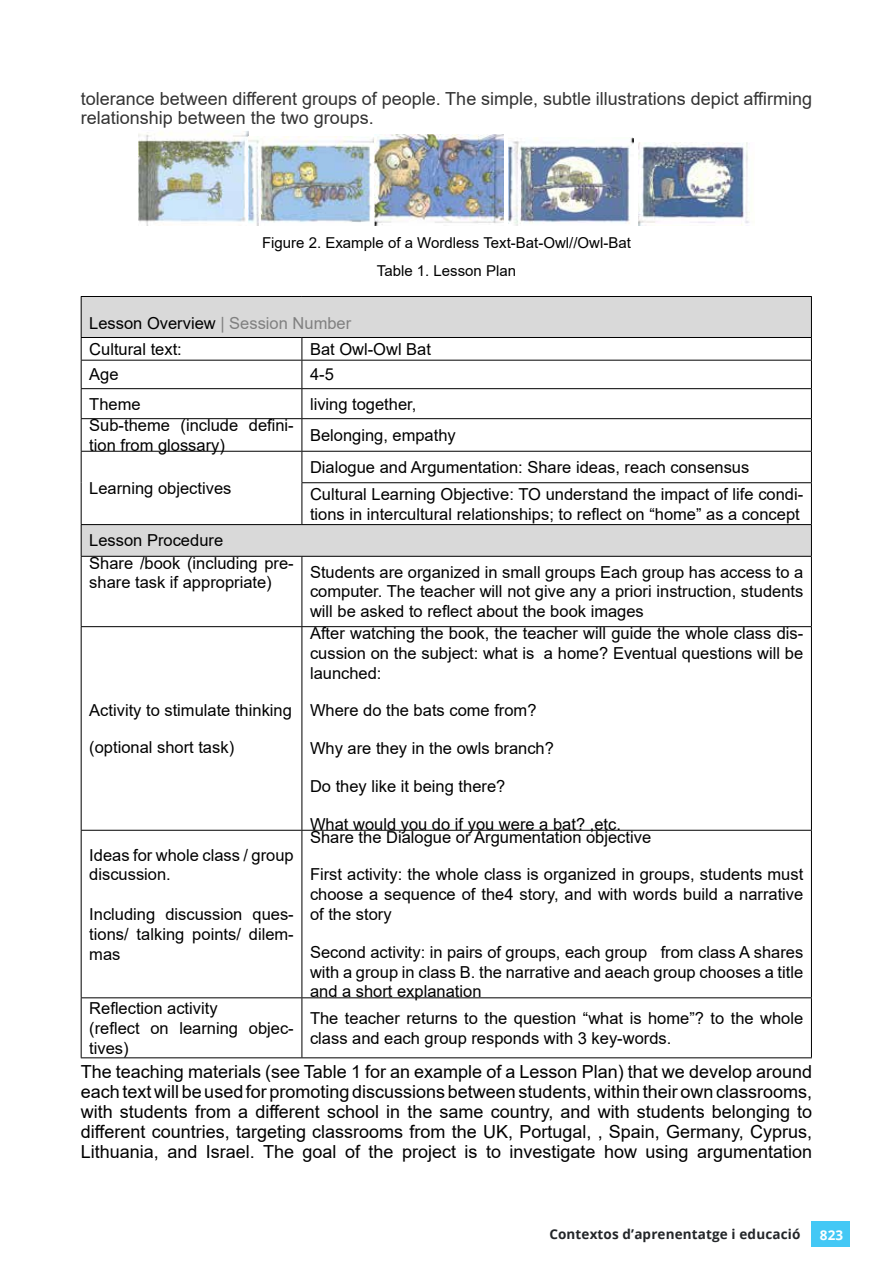
<style>
.page{position:relative;width:893px;height:1263px;background:#fff}
.page>*{position:absolute;margin:0;border:0;box-sizing:border-box;transform-origin:0 0}
.t1{font:18px/19.8px "Arial";color:#000;text-align:justify}
.t2{font:18px/19.8px "Arial";color:#333}
.t3{font:16.5px/19.8px "Arial";color:#000}
.t4{font:15px/28px "Arial";color:#000;text-align:center}
.t5{font:700 13.5px "Open Sans";letter-spacing:.01em;color:#232629}
.t6{font:700 13.5px "Open Sans";color:#fff}
.s1{color:#808080}
</style>
<div class="page">
<div style="left:811px;top:1221px;width:38px;height:26px;background:#44c8f5"></div>
<img style="left:138px;top:131px;width:111px;height:94px">
<img style="left:249px;top:137px;width:125px;height:88px">
<img style="left:374px;top:134px;width:129px;height:91px">
<img style="left:508px;top:137px;width:125px;height:88px">
<img style="left:638px;top:143px;width:112px;height:82px">
<svg style="left:82px;top:297px;width:729px;height:259px"></svg>
<hr style="left:81px;top:296px;width:221px;height:1px;background:#000">
<hr style="left:302px;top:296px;width:510px;height:1px;background:#000">
<hr style="left:81px;top:337px;width:221px;height:1px;background:#000">
<hr style="left:302px;top:337px;width:510px;height:1px;background:#000">
<hr style="left:81px;top:360px;width:221px;height:1px;background:#000">
<hr style="left:302px;top:360px;width:510px;height:1px;background:#000">
<hr style="left:81px;top:388px;width:221px;height:1px;background:#000">
<hr style="left:302px;top:388px;width:510px;height:1px;background:#000">
<hr style="left:81px;top:418px;width:221px;height:1px;background:#000">
<hr style="left:302px;top:418px;width:510px;height:1px;background:#000">
<hr style="left:81px;top:451px;width:221px;height:1px;background:#000">
<hr style="left:302px;top:451px;width:510px;height:1px;background:#000">
<hr style="left:302px;top:482px;width:510px;height:1px;background:#000">
<hr style="left:81px;top:524px;width:221px;height:1px;background:#000">
<hr style="left:302px;top:524px;width:510px;height:1px;background:#000">
<hr style="left:81px;top:556px;width:221px;height:1px;background:#000">
<hr style="left:302px;top:556px;width:510px;height:1px;background:#000">
<hr style="left:81px;top:626px;width:221px;height:1px;background:#000">
<hr style="left:302px;top:626px;width:510px;height:1px;background:#000">
<hr style="left:81px;top:830px;width:221px;height:1px;background:#000">
<hr style="left:302px;top:830px;width:510px;height:1px;background:#000">
<hr style="left:81px;top:997px;width:221px;height:1px;background:#000">
<hr style="left:302px;top:997px;width:510px;height:1px;background:#000">
<hr style="left:81px;top:1057px;width:221px;height:1px;background:#000">
<hr style="left:302px;top:1057px;width:510px;height:1px;background:#000">
<hr style="left:81px;top:297px;width:1px;height:40px;background:#000">
<svg style="left:81px;top:338px;width:1px;height:80px"></svg>
<hr style="left:81px;top:419px;width:1px;height:32px;background:#000">
<hr style="left:81px;top:452px;width:1px;height:31px;background:#000">
<hr style="left:81px;top:483px;width:1px;height:41px;background:#000">
<hr style="left:81px;top:525px;width:1px;height:31px;background:#000">
<hr style="left:81px;top:557px;width:1px;height:69px;background:#000">
<hr style="left:81px;top:627px;width:1px;height:203px;background:#000">
<hr style="left:81px;top:831px;width:1px;height:166px;background:#000">
<hr style="left:81px;top:998px;width:1px;height:59px;background:#000">
<hr style="left:811px;top:297px;width:1px;height:40px;background:#000">
<svg style="left:302px;top:338px;width:1px;height:80px"></svg>
<svg style="left:811px;top:338px;width:1px;height:80px"></svg>
<hr style="left:302px;top:419px;width:1px;height:32px;background:#000">
<hr style="left:811px;top:419px;width:1px;height:32px;background:#000">
<hr style="left:302px;top:452px;width:1px;height:30px;background:#000">
<hr style="left:811px;top:452px;width:1px;height:30px;background:#000">
<hr style="left:302px;top:483px;width:1px;height:41px;background:#000">
<hr style="left:811px;top:483px;width:1px;height:41px;background:#000">
<hr style="left:811px;top:525px;width:1px;height:31px;background:#000">
<hr style="left:302px;top:557px;width:1px;height:69px;background:#000">
<hr style="left:811px;top:557px;width:1px;height:69px;background:#000">
<hr style="left:302px;top:627px;width:1px;height:203px;background:#000">
<hr style="left:811px;top:627px;width:1px;height:203px;background:#000">
<hr style="left:302px;top:831px;width:1px;height:166px;background:#000">
<hr style="left:811px;top:831px;width:1px;height:166px;background:#000">
<hr style="left:302px;top:998px;width:1px;height:59px;background:#000">
<hr style="left:811px;top:998px;width:1px;height:59px;background:#000">
<p class="t2" style="left:81px;top:88px;width:733px">tolerance between different groups of people. The simple, subtle illustrations depict affirming relationship between the two groups.</p>
<p class="t4" style="left:262px;top:229px;width:370px">Figure 2. Example of a Wordless Text-Bat-Owl//Owl-Bat<br>Table 1. Lesson Plan</p>
<p class="t3" style="left:89px;top:310px;width:263px;line-height:26.1px">Lesson Overview <span class="s1">| Session Number<br></span>Cultural text:</p>
<p class="t3" style="left:310px;top:339px;width:123px">Bat Owl-Owl Bat</p>
<p class="t3" style="left:89px;top:365px;width:31px">Age</p>
<p class="t3" style="left:310px;top:365px;width:25px">4-5</p>
<p class="t3" style="left:89px;top:394px;width:53px">Theme</p>
<p class="t3" style="left:310px;top:394px;width:108px">living together,</p>
<p class="t3" style="left:89px;top:415px;width:206px">Sub-theme (include defini&shy;tion from glossary)</p>
<p class="t3" style="left:310px;top:425px;width:147px">Belonging, empathy</p>
<p class="t3" style="left:89px;top:478px;width:144px">Learning objectives</p>
<p class="t3" style="left:310px;top:454px;width:495px;line-height:26.8px">Dialogue and Argumentation: Share ideas, reach consensus<br>Cultural Learning Objective: TO understand the impact of life condi-</p>
<p class="t3" style="left:310px;top:504px;width:491px">tions in intercultural relationships; to reflect on “home” as a concept</p>
<p class="t3" style="left:89px;top:529px;width:206px;line-height:22.2px">Lesson Procedure<br>Share /book (including pre-</p>
<p class="t3" style="left:89px;top:573px;width:184px">share task if appropriate)</p>
<p class="t3" style="left:310px;top:562px;width:495px;text-align:justify">Students are organized in small groups Each group has access to a computer. The teacher will not give any a priori instruction, students will be asked to reflect about the book images</p>
<p class="t3" style="left:310px;top:623px;width:495px;text-align:justify">After watching the book, the teacher will guide the whole class dis&shy;cussion on the subject: what is a home? Eventual questions will be launched:</p>
<p class="t3" style="left:310px;top:701px;width:228px">Where do the bats come from?</p>
<p class="t3" style="left:310px;top:738px;width:245px">Why are they in the owls branch?</p>
<p class="t3" style="left:310px;top:776px;width:197px">Do they like it being there?</p>
<p class="t3" style="left:310px;top:814px;width:312px">What would you do if you were a bat? ,etc.</p>
<p class="t3" style="left:89px;top:700px;width:204px">Activity to stimulate thinking</p>
<p class="t3" style="left:89px;top:737px;width:146px">(optional short task)</p>
<p class="t3" style="left:310px;top:827px;width:343px">Share the Dialogue or Argumentation objective</p>
<p class="t3" style="left:310px;top:865px;width:495px;text-align:justify">First activity: the whole class is organized in groups, students must choose a sequence of the4 story, and with words build a narrative of the story</p>
<p class="t3" style="left:310px;top:942px;width:495px;text-align:justify">Second activity: in pairs of groups, each group from class A shares with a group in class B. the narrative and aeach group chooses a title and a short explanation</p>
<p class="t3" style="left:89px;top:845px;width:206px">Ideas for whole class / group discussion.</p>
<p class="t3" style="left:89px;top:904px;width:206px;text-align:justify">Including discussion ques&shy;tions/ talking points/ dilem&shy;mas</p>
<p class="t3" style="left:89px;top:998px;width:206px">Reflection activity<br>(reflect on learning objec&shy;tives)</p>
<p class="t3" style="left:310px;top:1008px;width:495px">The teacher returns to the question “what is home”? to the whole class and each group responds with 3 key-words.</p>
<p class="t1" style="left:81px;top:1062px;width:733px">The teaching materials (see Table 1 for an example of a Lesson Plan) that we develop around each text will be used for promoting discussions between students, within their own classrooms, with students from a different school in the same country, and with students belonging to different countries, targeting classrooms from the UK, Portugal, , Spain, Germany, Cyprus, Lithuania, and Israel. The goal of the project is to investigate how using argumentation</p>
<p class="t5" style="left:549px;top:1224px;width:253px">Contextos d’aprenentatge i educació</p>
<p class="t6" style="left:820px;top:1225px;width:25px">823</p>
</div>
